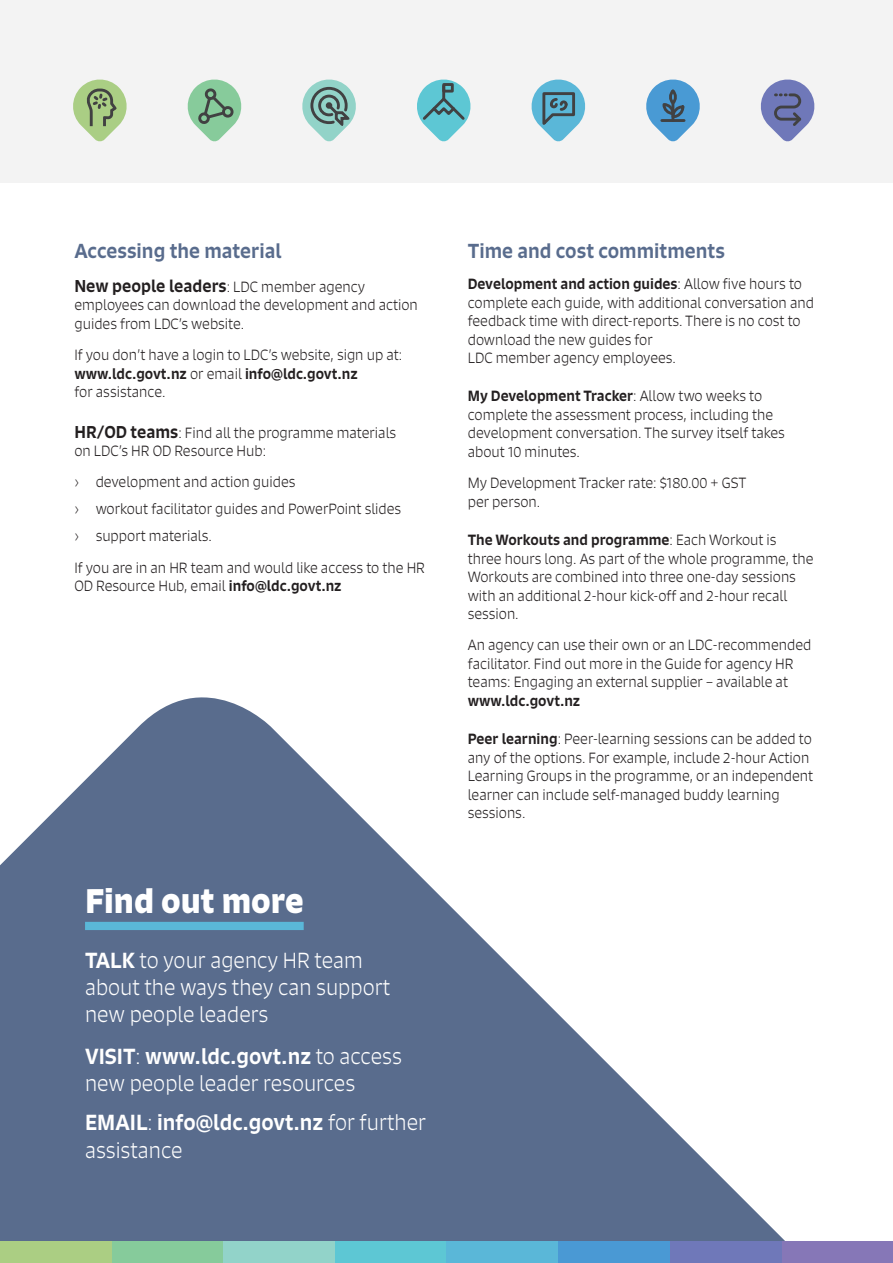
<style>
.page{position:relative;width:893px;height:1263px;background:#fff}
.page>*{position:absolute;margin:0;border:0;box-sizing:border-box;transform-origin:0 0}
.Paragraph_Style_2{font:700 32.85px "Signo";color:#fff}
.MAIN{font:300 21px/27.3px "Signo";color:#fff}
.MAIN-2{font:500 21px/27.3px "Signo";color:#fff}
.t1{font:500 19.5px "Signo";color:#596c8d}
.MAIN-3{font:500 16.5px "Signo";color:#231f20}
.MAIN-4{font:300 14.25px/18.5px "Signo";color:#231f20}
.s1{font-weight:300;font-size:14.25px}
.s2{font-weight:500}
.s3{font-weight:500;font-size:16.5px}
.s4{font-weight:300}
</style>
<div class="page">
<svg style="left:0;top:697px;width:893px;height:545px;fill:#596c8d"></svg>
<div style="left:781px;top:1242px;width:112px;height:21px;background:#8677b7"></div>
<div style="left:335px;top:1242px;width:111px;height:21px;background:#5dc7d4"></div>
<div style="left:558px;top:1242px;width:112px;height:21px;background:#4a99d4"></div>
<div style="left:112px;top:1242px;width:111px;height:21px;background:#86cb9b"></div>
<div style="left:670px;top:1242px;width:111px;height:21px;background:#6f78b9"></div>
<div style="left:223px;top:1242px;width:112px;height:21px;background:#92d3c9"></div>
<div style="left:446px;top:1242px;width:112px;height:21px;background:#5ab7d8"></div>
<div style="left:0;top:1242px;width:112px;height:21px;background:#abce83"></div>
<div style="left:0;top:0;width:893px;height:183px;background:#f3f3f3"></div>
<div style="left:85px;top:922px;width:219px;height:8px;background:#5ab7d8"></div>
<svg style="left:73px;top:79px;width:54px;height:63px"></svg>
<svg style="left:187px;top:79px;width:55px;height:63px"></svg>
<svg style="left:302px;top:79px;width:54px;height:63px"></svg>
<svg style="left:417px;top:79px;width:54px;height:63px"></svg>
<div style="left:442px;top:83px;width:12px;height:10px;border:3px solid #414142"></div>
<svg style="left:531px;top:79px;width:55px;height:63px"></svg>
<svg style="left:646px;top:79px;width:54px;height:63px"></svg>
<svg style="left:760px;top:79px;width:55px;height:63px"></svg>
<h3 class="t1" style="left:74px;top:238px;width:209px">Accessing the material</h3>
<p class="MAIN-3" style="left:74px;top:275px;width:292px">New people leaders<span class="s1">: LDC member agency</span></p>
<p class="MAIN-4" style="left:74px;top:296px;width:345px">employees can download the development and action guides from LDC’s website.</p>
<p class="MAIN-4" style="left:74px;top:346px;width:329px">If you don’t have a login to LDC’s website, sign up at: <span class="s2">www.ldc.govt.nz</span> or email <span class="s2">info@ldc.govt.nz<br></span>for assistance.</p>
<p class="MAIN-4" style="left:74px;top:423px;width:323px"><span class="s3">HR/OD teams</span>: Find all the programme materials on LDC’s HR OD Resource Hub:</p>
<p class="MAIN-4" style="left:74px;top:473px;width:223px">› development and action guides</p>
<p class="MAIN-4" style="left:74px;top:500px;width:328px">› workout facilitator guides and PowerPoint slides</p>
<p class="MAIN-4" style="left:74px;top:527px;width:139px">› support materials.</p>
<p class="MAIN-4" style="left:74px;top:558px;width:352px">If you are in an HR team and would like access to the HR<br>OD Resource Hub, email <span class="s2">info@ldc.govt.nz</span></p>
<p class="Paragraph_Style_2" style="left:85px;top:879px;width:220px">Find out more</p>
<p class="MAIN" style="left:85px;top:946px;width:307px"><span class="s2">TALK</span> to your agency HR team about the ways they can support new people leaders</p>
<p class="MAIN" style="left:85px;top:1042px;width:318px"><span class="s2">VISIT</span>: <span class="s2">www.ldc.govt.nz</span> to access new people leader resources</p>
<p class="MAIN-2" style="left:85px;top:1109px;width:343px">EMAIL<span class="s4">:</span> info@ldc.govt.nz <span class="s4">for further assistance</span></p>
<h3 class="t1" style="left:468px;top:238px;width:259px">Time and cost commitments</h3>
<p class="MAIN-4" style="left:468px;top:274px;width:348px"><span class="s2">Development and action guides</span>: Allow five hours to complete each guide, with additional conversation and feedback time with direct-reports. There is no cost to download the new guides for<br>LDC member agency employees.</p>
<p class="MAIN-4" style="left:468px;top:387px;width:319px"><span class="s2">My Development Tracker</span>: Allow two weeks to complete the assessment process, including the development conversation. The survey itself takes about 10 minutes.</p>
<p class="MAIN-4" style="left:468px;top:474px;width:280px">My Development Tracker rate: $180.00 + GST per person.</p>
<p class="MAIN-4" style="left:468px;top:530px;width:347px"><span class="s2">The Workouts and programme</span>: Each Workout is three hours long. As part of the whole programme, the Workouts are combined into three one-day sessions with an additional 2-hour kick-off and 2-hour recall session.</p>
<p class="MAIN-4" style="left:468px;top:636px;width:345px">An agency can use their own or an LDC-recommended facilitator. Find out more in the Guide for agency HR teams: Engaging an external supplier – available at <span class="s2">www.ldc.govt.nz</span></p>
<p class="MAIN-4" style="left:468px;top:730px;width:347px"><span class="s2">Peer learning</span>: Peer-learning sessions can be added to any of the options. For example, include 2-hour Action Learning Groups in the programme, or an independent learner can include self-managed buddy learning sessions.</p>
</div>
